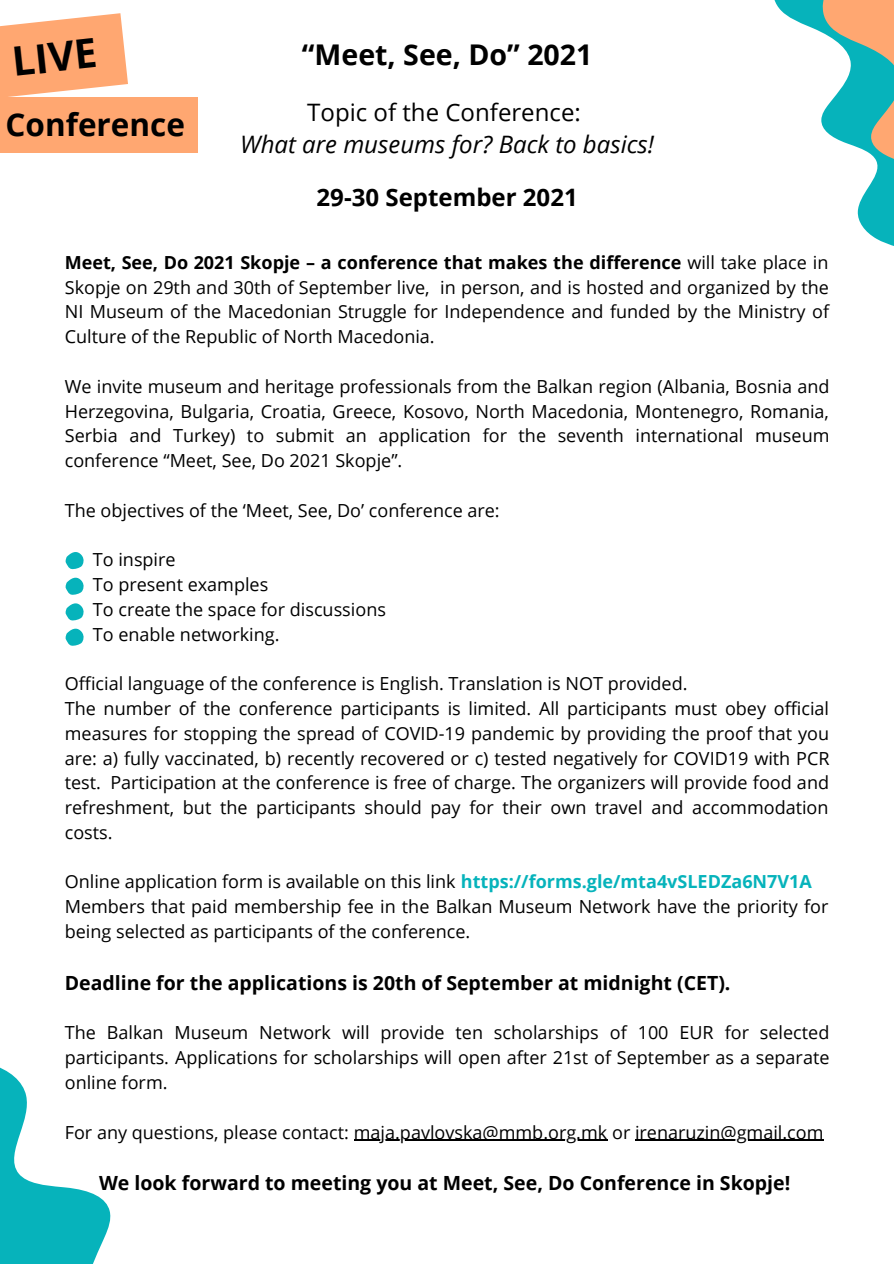
<style>
.page{position:relative;width:894px;height:1264px;background:#fff}
.page>*{position:absolute;margin:0;border:0;box-sizing:border-box;transform-origin:0 0}
.t1{font:700 40.35px "Open Sans";color:#000}
.t2{font:700 31.5px "Open Sans";color:#000}
.t3{font:700 28.5px "Open Sans";color:#000}
.t4{font:italic 24px "Open Sans";color:#000}
.t5{font:24px "Open Sans";color:#000}
.t6{font:700 24px "Open Sans";color:#000}
.t7{font:700 19.5px "Open Sans";color:#000}
.t8{font:18px/24.8px "Open Sans";color:#000;text-align:justify}
.s1{font-weight:700}
.s2{font-weight:700;color:#06b3bb}
</style>
<div class="page">
<hr style="left:354px;top:1139px;width:253px;height:1px;background:#000">
<hr style="left:635px;top:1139px;width:188px;height:1px;background:#000">
<svg style="left:0;top:13px;width:128px;height:84px"></svg>
<div style="left:0;top:97px;width:198px;height:55px;background:#ffa771"></div>
<svg style="left:0;top:1067px;width:111px;height:196px"></svg>
<svg style="left:65px;top:552px;width:19px;height:17px"></svg>
<svg style="left:65px;top:577px;width:19px;height:18px"></svg>
<svg style="left:65px;top:603px;width:19px;height:18px"></svg>
<svg style="left:65px;top:628px;width:19px;height:18px"></svg>
<svg style="left:774px;top:0;width:119px;height:246px"></svg>
<p class="t1" style="left:9px;top:33px;width:87px;rotate:-6deg">LIVE</p>
<p class="t3" style="left:302px;top:35px;width:292px">“Meet, See, Do” 2021</p>
<p class="t5" style="left:307px;top:95px;width:275px">Topic of the Conference:</p>
<p class="t4" style="left:240px;top:128px;width:415px">What are museums for? Back to basics!</p>
<p class="t6" style="left:316px;top:180px;width:262px">29-30 September 2021</p>
<p class="t2" style="left:6px;top:102px;width:181px">Conference</p>
<p class="t8" style="left:65px;top:249px;width:765px"><span class="s1">Meet, See, Do 2021 Skopje – a conference that makes the difference</span> will take place in Skopje on 29th and 30th of September live, in person, and is hosted and organized by the NI Museum of the Macedonian Struggle for Independence and funded by the Ministry of Culture of the Republic of North Macedonia.</p>
<p class="t8" style="left:65px;top:373px;width:766px">We invite museum and heritage professionals from the Balkan region (Albania, Bosnia and Herzegovina, Bulgaria, Croatia, Greece, Kosovo, North Macedonia, Montenegro, Romania, Serbia and Turkey) to submit an application for the seventh international museum conference “Meet, See, Do 2021 Skopje”.</p>
<p class="t8" style="left:65px;top:497px;width:436px">The objectives of the ‘Meet, See, Do’ conference are:</p>
<p class="t8" style="left:93px;top:547px;width:84px">To inspire</p>
<p class="t8" style="left:93px;top:571px;width:177px">To present examples</p>
<p class="t8" style="left:93px;top:596px;width:294px">To create the space for discussions</p>
<p class="t8" style="left:93px;top:621px;width:188px">To enable networking.</p>
<p class="t8" style="left:65px;top:671px;width:624px">Official language of the conference is English. Translation is NOT provided.</p>
<p class="t8" style="left:65px;top:695px;width:766px">The number of the conference participants is limited. All participants must obey official measures for stopping the spread of COVID-19 pandemic by providing the proof that you are: a) fully vaccinated, b) recently recovered or c) tested negatively for COVID19 with PCR test. Participation at the conference is free of charge. The organizers will provide food and refreshment, but the participants should pay for their own travel and accommodation costs.</p>
<p class="t8" style="left:65px;top:869px;width:748px">Online application form is available on this link <span class="s2">https://forms.gle/mta4vSLEDZa6N7V1A</span></p>
<p class="t8" style="left:65px;top:893px;width:765px">Members that paid membership fee in the Balkan Museum Network have the priority for being selected as participants of the conference.</p>
<p class="t7" style="left:65px;top:969px;width:667px">Deadline for the applications is 20th of September at midnight (CET).</p>
<p class="t8" style="left:65px;top:1020px;width:766px">The Balkan Museum Network will provide ten scholarships of 100 EUR for selected participants. Applications for scholarships will open after 21st of September as a separate online form.</p>
<p class="t8" style="left:65px;top:1119px;width:760px">For any questions, please contact: maja.pavlovska@mmb.org.mk or irenaruzin@gmail.com</p>
<p class="t7" style="left:99px;top:1169px;width:692px">We look forward to meeting you at Meet, See, Do Conference in Skopje!</p>
</div>
